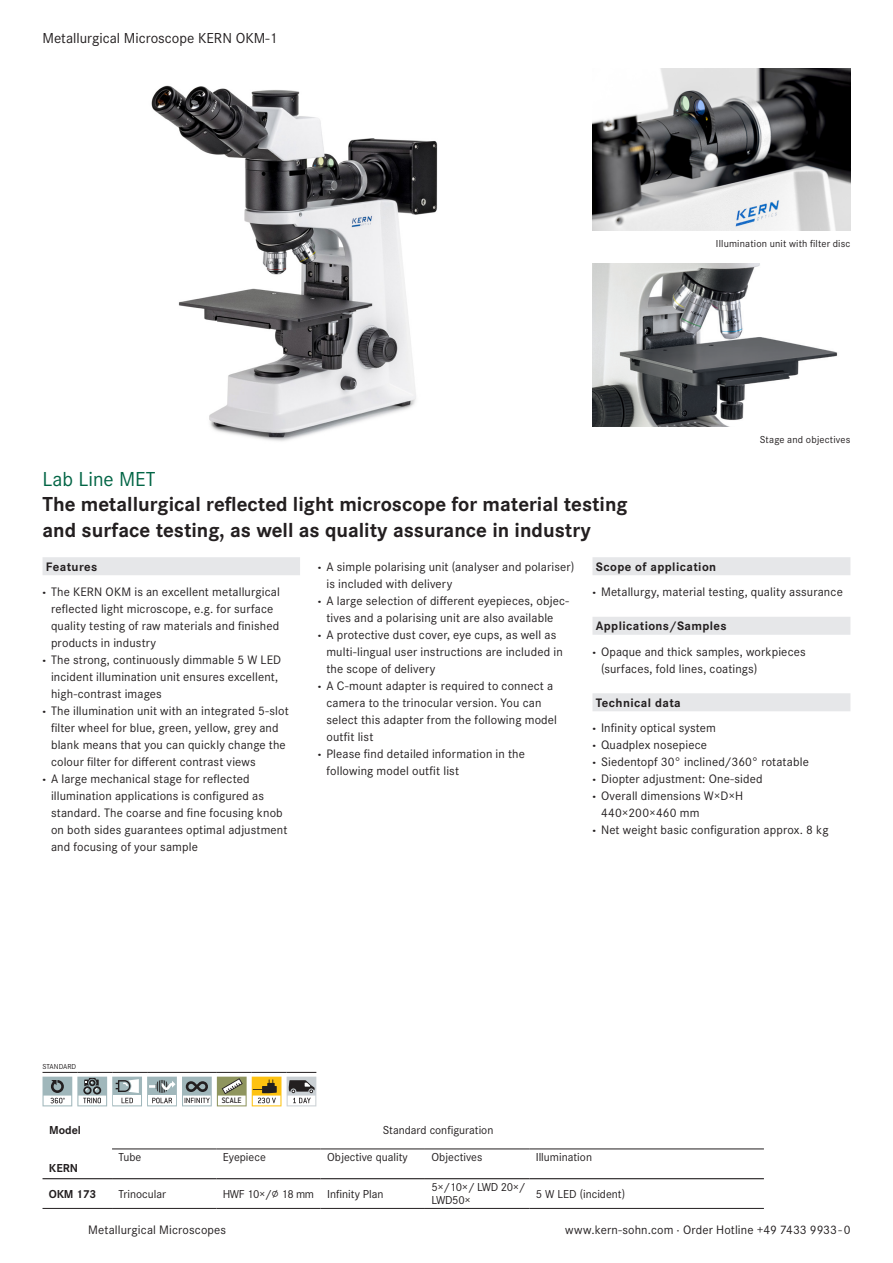
<style>
.page{position:relative;width:893px;height:1263px;background:#fff}
.page>*{position:absolute;margin:0;border:0;box-sizing:border-box;transform-origin:0 0}
._25Titel_USP_CorpSPro_Bold_Sgr14pt_Zab17p{font:700 21px/25.5px "Corporate S Pro";color:#231f20}
._25Titel_USP_CorpSPro_Reg_Sgr14pt_Zab17pt{font:21px "Corporate S Pro";color:#026545}
._25Kopfzeile_CorpSPro_Reg_Sgr10pt_Zab14pt{font:15px "Corporate S Pro";color:#231f20}
.t1{font:12.75px/17px "Corporate S Pro";letter-spacing:.01em;color:#231f20}
._25Headline_Fließtext_CorpSPro_Bold_Sgr8_{font:700 12.75px "Corporate S Pro";letter-spacing:.03em;color:#231f20}
.O_Tabelle_Links_2017{font:12px "Corporate S Pro";color:#231f20}
.O_Tabelle_Zentriert_2017{font:12px "Corporate S Pro";color:#231f20}
.O_Tabelle_Links_2017-2{font:12px/12.8px "Corporate S Pro";letter-spacing:-.03em;color:#231f20}
.O_Tabelle_Modell_2017{font:700 12px "Corporate S Pro";color:#231f20}
._25Bildunterschrift_Re_CorpSPro_Reg_Sgr7_{font:10.5px "Corporate S Pro";letter-spacing:.015em;color:#231f20}
.t2{font:500 8.7px "Conduit ITC";letter-spacing:.01em;color:#231f20}
.Piktos_STANDARD_2017{font:7.5px "Corporate S Pro";color:#231f20}
.s1{font-weight:800}
</style>
<div class="page">
<img style="left:151px;top:85px;width:287px;height:356px">
<img style="left:592px;top:69px;width:258px;height:161px">
<img style="left:592px;top:264px;width:246px;height:162px">
<hr style="left:112px;top:1208px;width:104px;height:1px;background:#231f20">
<hr style="left:216px;top:1208px;width:105px;height:1px;background:#231f20">
<hr style="left:321px;top:1208px;width:104px;height:1px;background:#231f20">
<hr style="left:425px;top:1208px;width:104px;height:1px;background:#231f20">
<hr style="left:529px;top:1208px;width:235px;height:1px;background:#231f20">
<hr style="left:112px;top:1149px;width:104px;height:1px;background:#231f20">
<hr style="left:216px;top:1149px;width:105px;height:1px;background:#231f20">
<hr style="left:321px;top:1149px;width:104px;height:1px;background:#231f20">
<hr style="left:425px;top:1149px;width:104px;height:1px;background:#231f20">
<hr style="left:529px;top:1149px;width:235px;height:1px;background:#231f20">
<hr style="left:43px;top:1178px;width:69px;height:1px;background:#231f20">
<hr style="left:112px;top:1178px;width:104px;height:1px;background:#231f20">
<hr style="left:216px;top:1178px;width:105px;height:1px;background:#231f20">
<hr style="left:321px;top:1178px;width:104px;height:1px;background:#231f20">
<hr style="left:425px;top:1178px;width:104px;height:1px;background:#231f20">
<hr style="left:529px;top:1178px;width:235px;height:1px;background:#231f20">
<hr style="left:43px;top:1208px;width:69px;height:1px;background:#231f20">
<hr style="left:43px;top:1072px;width:34px;height:1px;background:#231f20">
<hr style="left:77px;top:1072px;width:35px;height:1px;background:#231f20">
<hr style="left:112px;top:1072px;width:35px;height:1px;background:#231f20">
<hr style="left:147px;top:1072px;width:35px;height:1px;background:#231f20">
<hr style="left:182px;top:1072px;width:35px;height:1px;background:#231f20">
<hr style="left:217px;top:1072px;width:35px;height:1px;background:#231f20">
<hr style="left:252px;top:1072px;width:35px;height:1px;background:#231f20">
<svg style="left:43px;top:1077px;width:238px;height:29px"></svg>
<svg style="left:287px;top:1072px;width:29px;height:34px"></svg>
<div style="left:43px;top:557px;width:257px;height:18px;background:#e6e7e9"></div>
<div style="left:592px;top:557px;width:258px;height:18px;background:#e6e7e9"></div>
<div style="left:592px;top:617px;width:258px;height:18px;background:#e6e7e9"></div>
<div style="left:592px;top:693px;width:258px;height:18px;background:#e6e7e9"></div>
<p class="_25Kopfzeile_CorpSPro_Reg_Sgr10pt_Zab14pt" style="left:43px;top:27px;width:237px">Metallurgical Microscope KERN OKM-1</p>
<p class="_25Titel_USP_CorpSPro_Reg_Sgr14pt_Zab17pt" style="left:43px;top:463px;width:115px">Lab Line MET</p>
<p class="_25Titel_USP_CorpSPro_Bold_Sgr14pt_Zab17p" style="left:43px;top:490px;width:587px">The metallurgical reflected light microscope for material testing and surface testing, as well as quality assurance in industry</p>
<p class="_25Bildunterschrift_Re_CorpSPro_Reg_Sgr7_" style="left:716px;top:236px;width:136px">Illumination unit with filter disc</p>
<p class="_25Bildunterschrift_Re_CorpSPro_Reg_Sgr7_" style="left:760px;top:432px;width:92px">Stage and objectives</p>
<p class="_25Headline_Fließtext_CorpSPro_Bold_Sgr8_" style="left:46px;top:556px;width:53px">Features</p>
<p class="t1" style="left:51px;top:582px;width:230px;text-indent:-9px"><span class="s1">·</span> The KERN OKM is an excellent metallurgical reflected light microscope, e.g. for surface quality testing of raw materials and finished products in industry</p>
<p class="t1" style="left:51px;top:650px;width:232px;text-indent:-9px"><span class="s1">·</span> The strong, continuously dimmable 5 W LED incident illumination unit ensures excellent, high-contrast images</p>
<p class="t1" style="left:51px;top:701px;width:239px;text-indent:-9px"><span class="s1">·</span> The illumination unit with an integrated 5-slot filter wheel for blue, green, yellow, grey and blank means that you can quickly change the colour filter for different contrast views</p>
<p class="t1" style="left:51px;top:770px;width:238px;text-indent:-9px"><span class="s1">·</span> A large mechanical stage for reflected illumination applications is configured as standard. The coarse and fine focusing knob on both sides guarantees optimal adjustment and focusing of your sample</p>
<p class="t1" style="left:326px;top:557px;width:249px;text-indent:-9px"><span class="s1">·</span> A simple polarising unit (analyser and polariser) is included with delivery</p>
<p class="t1" style="left:318px;top:591px;width:253px;text-align:center"><span class="s1">·</span> A large selection of different eyepieces, objec&shy;tives and a polarising unit are also available</p>
<p class="t1" style="left:326px;top:625px;width:238px;text-indent:-9px"><span class="s1">·</span> A protective dust cover, eye cups, as well as multi-lingual user instructions are included in the scope of delivery</p>
<p class="t1" style="left:326px;top:676px;width:232px;text-indent:-9px"><span class="s1">·</span> A C-mount adapter is required to connect a camera to the trinocular version. You can select this adapter from the following model outfit list</p>
<p class="t1" style="left:326px;top:744px;width:200px;text-indent:-9px"><span class="s1">·</span> Please find detailed information in the following model outfit list</p>
<p class="_25Headline_Fließtext_CorpSPro_Bold_Sgr8_" style="left:596px;top:556px;width:122px">Scope of application</p>
<p class="t1" style="left:592px;top:582px;width:252px"><span class="s1">·</span> Metallurgy, material testing, quality assurance</p>
<p class="_25Headline_Fließtext_CorpSPro_Bold_Sgr8_" style="left:596px;top:616px;width:132px">Applications/Samples</p>
<p class="t1" style="left:601px;top:642px;width:206px;text-indent:-9px"><span class="s1">·</span> Opaque and thick samples, workpieces (surfaces, fold lines, coatings)</p>
<p class="_25Headline_Fließtext_CorpSPro_Bold_Sgr8_" style="left:596px;top:692px;width:86px">Technical data</p>
<p class="t1" style="left:592px;top:718px;width:125px"><span class="s1">·</span> Infinity optical system</p>
<p class="t1" style="left:592px;top:736px;width:116px"><span class="s1">·</span> Quadplex nosepiece</p>
<p class="t1" style="left:592px;top:753px;width:218px"><span class="s1">·</span> Siedentopf 30° inclined/360° rotatable</p>
<p class="t1" style="left:592px;top:770px;width:172px"><span class="s1">·</span> Diopter adjustment: One-sided</p>
<p class="t1" style="left:601px;top:787px;width:144px;text-indent:-9px"><span class="s1">·</span> Overall dimensions W×D×H<br>440×200×460 mm</p>
<p class="t1" style="left:592px;top:821px;width:238px"><span class="s1">·</span> Net weight basic configuration approx. 8 kg</p>
<p class="Piktos_STANDARD_2017" style="left:43px;top:1061px;width:35px">STANDARD</p>
<p class="t2" style="left:222px;top:1095px;width:22px">SCALE</p>
<p class="O_Tabelle_Modell_2017" style="left:49px;top:1120px;width:33px">Model</p>
<p class="O_Tabelle_Zentriert_2017" style="left:383px;top:1121px;width:112px">Standard configuration</p>
<p class="O_Tabelle_Links_2017" style="left:119px;top:1149px;width:24px">Tube</p>
<p class="O_Tabelle_Links_2017" style="left:223px;top:1149px;width:44px">Eyepiece</p>
<p class="O_Tabelle_Links_2017" style="left:327px;top:1149px;width:82px">Objective quality</p>
<p class="O_Tabelle_Links_2017" style="left:431px;top:1149px;width:52px">Objectives</p>
<p class="O_Tabelle_Links_2017" style="left:536px;top:1149px;width:58px">Illumination</p>
<p class="O_Tabelle_Links_2017" style="left:119px;top:1185px;width:49px">Trinocular</p>
<p class="O_Tabelle_Links_2017" style="left:327px;top:1185px;width:58px">Infinity Plan</p>
<p class="O_Tabelle_Links_2017" style="left:536px;top:1185px;width:91px">5 W LED (incident)</p>
<p class="O_Tabelle_Modell_2017" style="left:49px;top:1159px;width:31px">KERN</p>
<p class="O_Tabelle_Modell_2017" style="left:49px;top:1184px;width:49px">OKM 173</p>
<p class="O_Tabelle_Links_2017" style="left:223px;top:1185px;width:93px">HWF 10×/∅ 18 mm</p>
<p class="O_Tabelle_Links_2017-2" style="left:431px;top:1180px;width:96px">5×/10×/ LWD 20×/<br>LWD50×</p>
<p class="t1" style="left:88px;top:1220px;width:139px">Metallurgical Microscopes</p>
<p class="t1" style="left:565px;top:1220px;width:287px">www.kern-sohn.com · Order Hotline +49 7433 9933 - 0</p>
</div>
